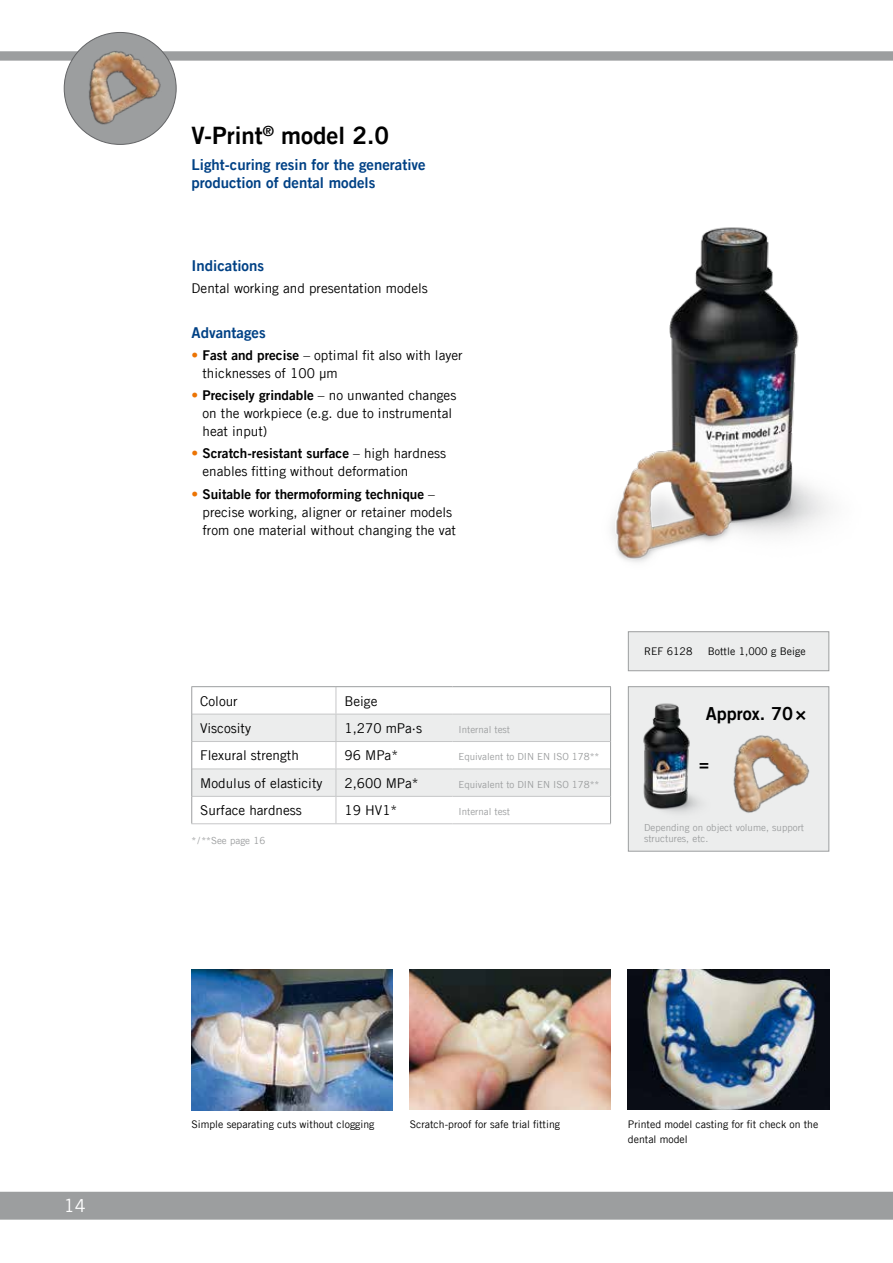
<style>
.page{position:relative;width:893px;height:1263px;background:#fff}
.page>*{position:absolute;margin:0;border:0;box-sizing:border-box;transform-origin:0 0}
.t1{font:24px "Trade Gothic LT Com Bd 2";color:#000}
.t2{font:18px "Trade Gothic LT Com Bd 2";color:#000}
.t3{font:18px "Trade Gothic LT Com";color:#fff}
.t4{font:16.5px "Trade Gothic LT Com Bd 2";color:#000}
.t5{font:15px/18px "Trade Gothic LT Com Bd 2";color:#004185}
.t6{font:13.5px/18px "Trade Gothic LT Com";color:#000}
.t7{font:13.5px "Trade Gothic LT Com Bd 2";color:#000}
.t8{font:10.5px/15px "Trade Gothic LT Com";color:#000}
.t9{font:9.75px/11.7px "Trade Gothic LT Com";color:#9c9e9f}
.s1{font-family:"Trade Gothic LT Com Bd 2";color:#ec7404}
.s2{font-family:"Trade Gothic LT Com Bd 2"}
.s3{color:#ec7404}
.s4{font-family:"Trade Gothic LT Com"}
</style>
<div class="page">
<div style="left:0;top:1192px;width:893px;height:27px;background:#9c9e9f"></div>
<svg style="left:0;top:51px;width:893px;height:69px"></svg>
<img style="left:46px;top:32px;width:121px;height:109px">
<div style="left:628px;top:631px;width:201px;height:40px;background:#eceded;border:1px solid #9c9e9f"></div>
<hr style="left:191px;top:823px;width:145px;height:1px;background:#c6c7c8">
<hr style="left:336px;top:823px;width:116px;height:1px;background:#c6c7c8">
<hr style="left:452px;top:823px;width:159px;height:1px;background:#c6c7c8">
<hr style="left:191px;top:686px;width:145px;height:1px;background:#9c9e9f">
<hr style="left:336px;top:686px;width:116px;height:1px;background:#9c9e9f">
<hr style="left:452px;top:686px;width:159px;height:1px;background:#9c9e9f">
<svg style="left:191px;top:687px;width:420px;height:136px"></svg>
<div style="left:628px;top:686px;width:201px;height:165px;background:#eceded;border:1px solid #9c9e9f"></div>
<img style="left:733px;top:735px;width:77px;height:78px">
<img style="left:612px;top:227px;width:218px;height:335px">
<img style="left:627px;top:686px;width:94px;height:155px">
<img style="left:410px;top:969px;width:201px;height:141px">
<img style="left:191px;top:969px;width:202px;height:141px">
<img style="left:628px;top:969px;width:201px;height:141px">
<h1 class="t1" style="left:192px;top:120px;width:199px">V-Print<sup>®</sup> model 2.0</h1>
<p class="t5" style="left:192px;top:155px;width:236px">Light-curing resin for the generative production of dental models</p>
<p class="t5" style="left:192px;top:256px;width:74px">Indications</p>
<p class="t6" style="left:192px;top:279px;width:238px">Dental working and presentation models</p>
<p class="t5" style="left:192px;top:323px;width:76px">Advantages</p>
<p class="t6" style="left:202px;top:346px;width:262px;text-indent:-11px"><span class="s1">•</span> <span class="s2">Fast and precise</span> – optimal fit also with layer thicknesses of 100 μm</p>
<p class="t7" style="left:192px;top:387px;width:266px"><span class="s3">•</span> Precisely grindable <span class="s4">– no unwanted changes</span></p>
<p class="t6" style="left:202px;top:404px;width:251px">on the workpiece (e.g. due to instrumental heat input)</p>
<p class="t7" style="left:192px;top:445px;width:256px"><span class="s3">•</span> Scratch-resistant surface <span class="s4">– high hardness</span></p>
<p class="t6" style="left:202px;top:462px;width:207px">enables fitting without deformation</p>
<p class="t7" style="left:192px;top:485px;width:245px"><span class="s3">•</span> Suitable for thermoforming technique <span class="s4">–</span></p>
<p class="t6" style="left:202px;top:503px;width:255px">precise working, aligner or retainer models from one material without changing the vat</p>
<p class="t6" style="left:200px;top:692px;width:39px">Colour</p>
<p class="t6" style="left:344px;top:692px;width:35px">Beige</p>
<p class="t6" style="left:200px;top:719px;width:52px">Viscosity</p>
<p class="t6" style="left:344px;top:719px;width:79px">1,270 mPa∙s</p>
<p class="t9" style="left:458px;top:723px;width:53px">Internal test</p>
<p class="t6" style="left:200px;top:746px;width:100px">Flexural strength</p>
<p class="t6" style="left:344px;top:746px;width:55px">96 MPa*</p>
<p class="t9" style="left:458px;top:751px;width:143px">Equivalent to DIN EN ISO 178**</p>
<p class="t6" style="left:200px;top:774px;width:124px">Modulus of elasticity</p>
<p class="t6" style="left:344px;top:774px;width:76px">2,600 MPa*</p>
<p class="t9" style="left:458px;top:778px;width:143px">Equivalent to DIN EN ISO 178**</p>
<p class="t6" style="left:200px;top:801px;width:103px">Surface hardness</p>
<p class="t6" style="left:344px;top:801px;width:54px">19 HV1*</p>
<p class="t9" style="left:458px;top:806px;width:53px">Internal test</p>
<p class="t9" style="left:191px;top:834px;width:75px">*/**See page 16</p>
<p class="t8" style="left:644px;top:643px;width:50px">REF 6128</p>
<p class="t8" style="left:708px;top:643px;width:99px">Bottle 1,000 g Beige</p>
<h2 class="t2" style="left:706px;top:702px;width:102px">Approx. 70×</h2>
<p class="t4" style="left:699px;top:754px;width:11px">=</p>
<p class="t9" style="left:644px;top:821px;width:162px">Depending on object volume, support structures, etc.</p>
<h2 class="t3" style="left:64px;top:1195px;width:23px">14</h2>
<p class="t8" style="left:191px;top:1117px;width:185px">Simple separating cuts without clogging</p>
<p class="t8" style="left:410px;top:1117px;width:152px">Scratch-proof for safe trial fitting</p>
<p class="t8" style="left:628px;top:1117px;width:192px">Printed model casting for fit check on the dental model</p>
</div>
